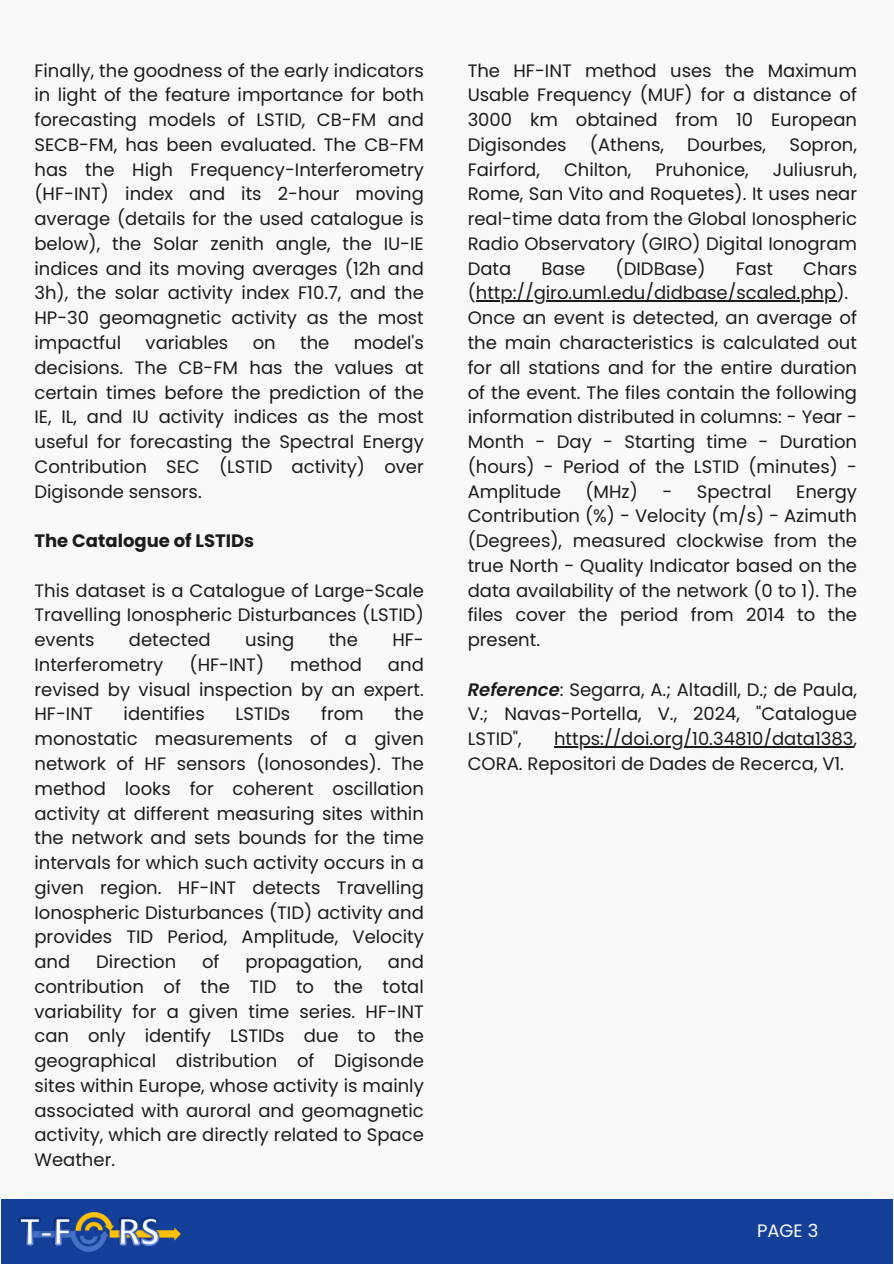
<style>
.page{position:relative;width:894px;height:1264px;background:#fff}
.page>*{position:absolute;margin:0;border:0;box-sizing:border-box;transform-origin:0 0}
.t1{font:18px/24.8px "Poppins";color:#1a1b1e;text-align:justify}
.t2{font:700 18px "Poppins";color:#1a1b1e}
.t3{font:18px "Poppins";color:#fcfcfe}
.s1{font-weight:600;font-style:italic}
</style>
<div class="page">
<div style="left:0;top:0;width:893px;height:1263px;background:#f9f9f9"></div>
<div style="left:1px;top:1199px;width:891px;height:64px;background:#154099"></div>
<img style="left:18px;top:1211px;width:163px;height:41px">
<hr style="left:475px;top:300px;width:361px;height:2px;background:#1a1b1e">
<hr style="left:554px;top:746px;width:299px;height:1px;background:#1a1b1e">
<h2 class="t1" style="left:34px;top:58px;width:391px">Finally, the goodness of the early indicators in light of the feature importance for both forecasting models of LSTID, CB-FM and SECB-FM, has been evaluated. The CB-FM has the High Frequency-Interferometry (HF-INT) index and its 2-hour moving average (details for the used catalogue is below), the Solar zenith angle, the IU-IE indices and its moving averages (12h and 3h), the solar activity index F10.7, and the HP-30 geomagnetic activity as the most impactful</h2>
<h2 class="t1" style="left:34px;top:330px;width:391px;text-indent:319px">model's decisions. The CB-FM has the values at certain times before the prediction of the IE, IL, and IU activity indices as the most useful for forecasting the Spectral Energy Contribution SEC (LSTID activity) over Digisonde sensors.</h2>
<p class="t2" style="left:34px;top:528px;width:221px">The Catalogue of LSTIDs</p>
<p class="t1" style="left:34px;top:578px;width:391px">This dataset is a Catalogue of Large-Scale Travelling Ionospheric Disturbances (LSTID) events</p>
<h2 class="t1" style="left:145px;top:330px;width:84px">variables</h2>
<h2 class="t1" style="left:253px;top:330px;width:25px">on</h2>
<h2 class="t1" style="left:300px;top:330px;width:31px">the</h2>
<p class="t1" style="left:129px;top:627px;width:83px">detected</p>
<p class="t1" style="left:245px;top:627px;width:51px">using</p>
<p class="t1" style="left:328px;top:627px;width:31px">the</p>
<p class="t1" style="left:392px;top:627px;width:33px">HF-</p>
<p class="t1" style="left:34px;top:652px;width:130px">Interferometry</p>
<p class="t1" style="left:189px;top:652px;width:76px">(HF-INT)</p>
<p class="t1" style="left:290px;top:652px;width:73px">method</p>
<p class="t1" style="left:34px;top:652px;width:391px;text-indent:353px">and revised by visual inspection by an expert.<br>HF-INT</p>
<p class="t1" style="left:123px;top:701px;width:83px">identifies</p>
<p class="t1" style="left:235px;top:701px;width:56px">LSTIDs</p>
<p class="t1" style="left:321px;top:701px;width:44px">from</p>
<p class="t1" style="left:34px;top:701px;width:391px;text-indent:360px">the monostatic measurements of a given network of HF sensors (Ionosondes). The method looks for coherent oscillation activity at different measuring sites within the network and sets bounds for the time intervals for which such activity occurs in a given region. HF-INT detects Travelling Ionospheric Disturbances (TID) activity and provides TID Period, Amplitude, Velocity and</p>
<p class="t1" style="left:96px;top:949px;width:81px">Direction</p>
<p class="t1" style="left:202px;top:949px;width:19px">of</p>
<p class="t1" style="left:245px;top:949px;width:118px">propagation,</p>
<p class="t1" style="left:34px;top:949px;width:391px;text-indent:353px">and contribution of the TID to the total variability for a given time series. HF-INT can only identify LSTIDs due to the geographical distribution of Digisonde sites within Europe, whose activity is mainly associated with auroral and geomagnetic activity, which are directly related to Space Weather.</p>
<p class="t1" style="left:467px;top:58px;width:391px">The HF-INT method uses the Maximum Usable Frequency (MUF) for a distance of 3000 km obtained from 10 European Digisondes</p>
<p class="t1" style="left:589px;top:132px;width:76px">(Athens,</p>
<p class="t1" style="left:687px;top:132px;width:80px">Dourbes,</p>
<p class="t1" style="left:789px;top:132px;width:69px">Sopron,</p>
<p class="t1" style="left:467px;top:157px;width:74px">Fairford,</p>
<p class="t1" style="left:564px;top:157px;width:69px">Chilton,</p>
<p class="t1" style="left:655px;top:157px;width:95px">Pruhonice,</p>
<p class="t1" style="left:467px;top:157px;width:391px;text-indent:305px">Juliusruh, Rome, San Vito and Roquetes). It uses near real-time data from the Global Ionospheric Radio Observatory (GIRO) Digital Ionogram Data</p>
<p class="t1" style="left:541px;top:256px;width:45px">Base</p>
<p class="t1" style="left:615px;top:256px;width:91px">(DIDBase)</p>
<p class="t1" style="left:735px;top:256px;width:39px">Fast</p>
<p class="t1" style="left:467px;top:256px;width:391px;text-indent:335px">Chars (http://giro.uml.edu/didbase/scaled.php).</p>
<h1 class="t1" style="left:467px;top:305px;width:391px">Once an event is detected, an average of the main characteristics is calculated out for all stations and for the entire duration of the event. The files contain the following information distributed in columns: - Year - Month - Day - Starting time - Duration (hours) - Period of the LSTID (minutes) - Amplitude</h1>
<h1 class="t1" style="left:585px;top:479px;width:54px">(MHz)</h1>
<h1 class="t1" style="left:662px;top:479px;width:111px">- Spectral</h1>
<h1 class="t1" style="left:467px;top:479px;width:391px;text-indent:328px">Energy Contribution (%) - Velocity (m/s) - Azimuth (Degrees), measured clockwise from the true North - Quality Indicator based on the data availability of the network (0 to 1). The files cover the period from 2014 to the present.</h1>
<h1 class="t1" style="left:467px;top:677px;width:391px"><span class="s1">Reference</span>: Segarra, A.; Altadill, D.; de Paula, V.; Navas-Portella, V., 2024, "Catalogue LSTID",</h1>
<p class="t1" style="left:467px;top:726px;width:391px;text-indent:86px">https://doi.org/10.34810/data1383,<br>CORA. Repositori de Dades de Recerca, V1.</p>
<p class="t3" style="left:756px;top:1217px;width:63px">PAGE 3</p>
</div>
